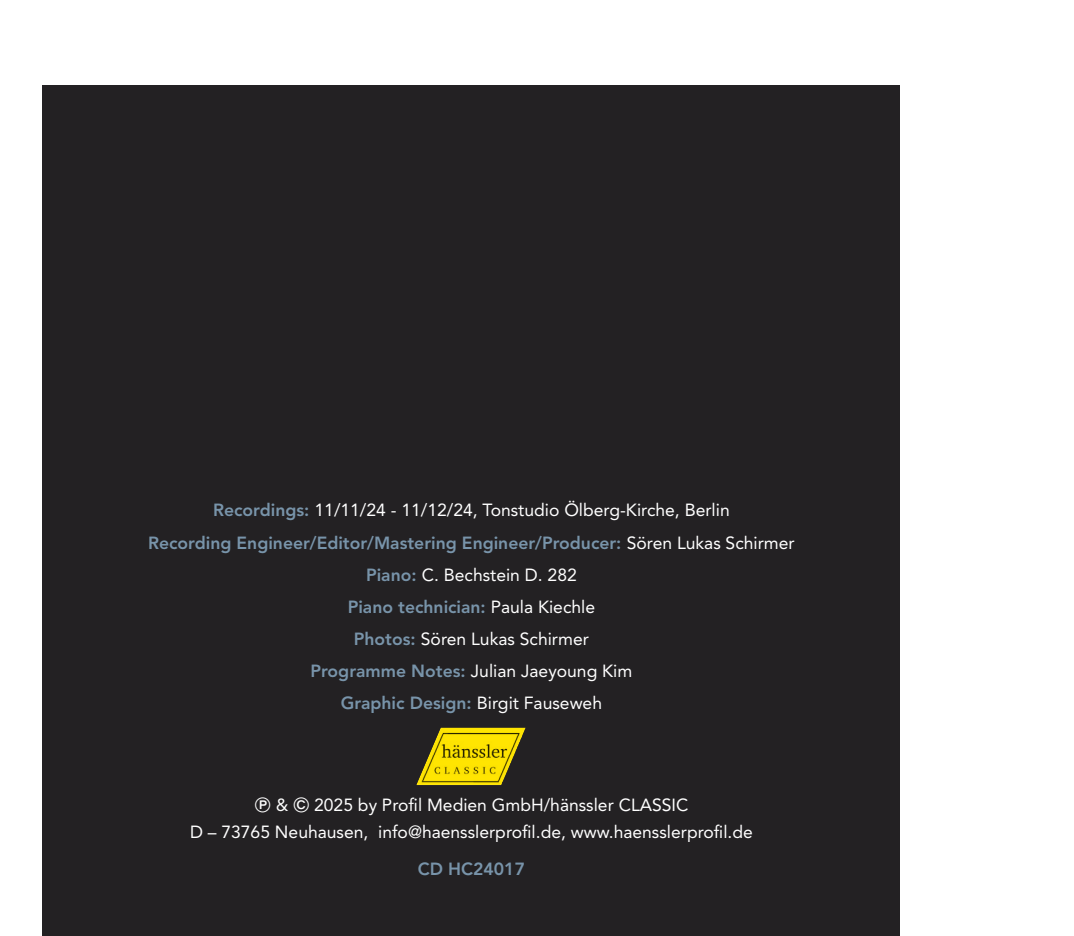
<style>
.page{position:relative;width:1074px;height:936px;background:#fff}
.page>*{position:absolute;margin:0;border:0;box-sizing:border-box;transform-origin:0 0}
.t1{font:17.5px/32px "Avenir";color:#fff;text-align:center}
.t2{font:800 17.5px "Avenir";color:#7894aa}
.t3{font:17.5px "Bundesbahn Pi Three";color:#fff}
.s1{font-weight:800;color:#7894aa}
.s2{font-family:"Avenir"}
</style>
<div class="page">
<div style="left:43px;top:85px;width:857px;height:850px;background:#232123"></div>
<img style="left:416px;top:727px;width:109px;height:58px">
<p class="t1" style="left:148px;top:496px;width:648px"><span class="s1">Recordings:</span> 11/11/24 - 11/12/24, Tonstudio Ölberg-Kirche, Berlin<br><span class="s1">Recording Engineer/Editor/Mastering Engineer/Producer:</span> Sören Lukas Schirmer <span class="s1">Piano:</span> C. Bechstein D. 282<br><span class="s1">Piano technician:</span> Paula Kiechle<br><span class="s1">Photos:</span> Sören Lukas Schirmer<br><span class="s1">Programme Notes:</span> Julian Jaeyoung Kim<br><span class="s1">Graphic Design:</span> Birgit Fauseweh</p>
<p class="t3" style="left:254px;top:796px;width:36px">- <span class="s2">&amp;</span></p>
<p class="t1" style="left:190px;top:792px;width:564px;line-height:27px;text-align:left;text-indent:124px">2025 by Profil Medien GmbH/hänssler CLASSIC<br>D – 73765 Neuhausen, info@haensslerprofil.de, www.haensslerprofil.de</p>
<p class="t2" style="left:418px;top:861px;width:109px">CD HC24017</p>
</div>
